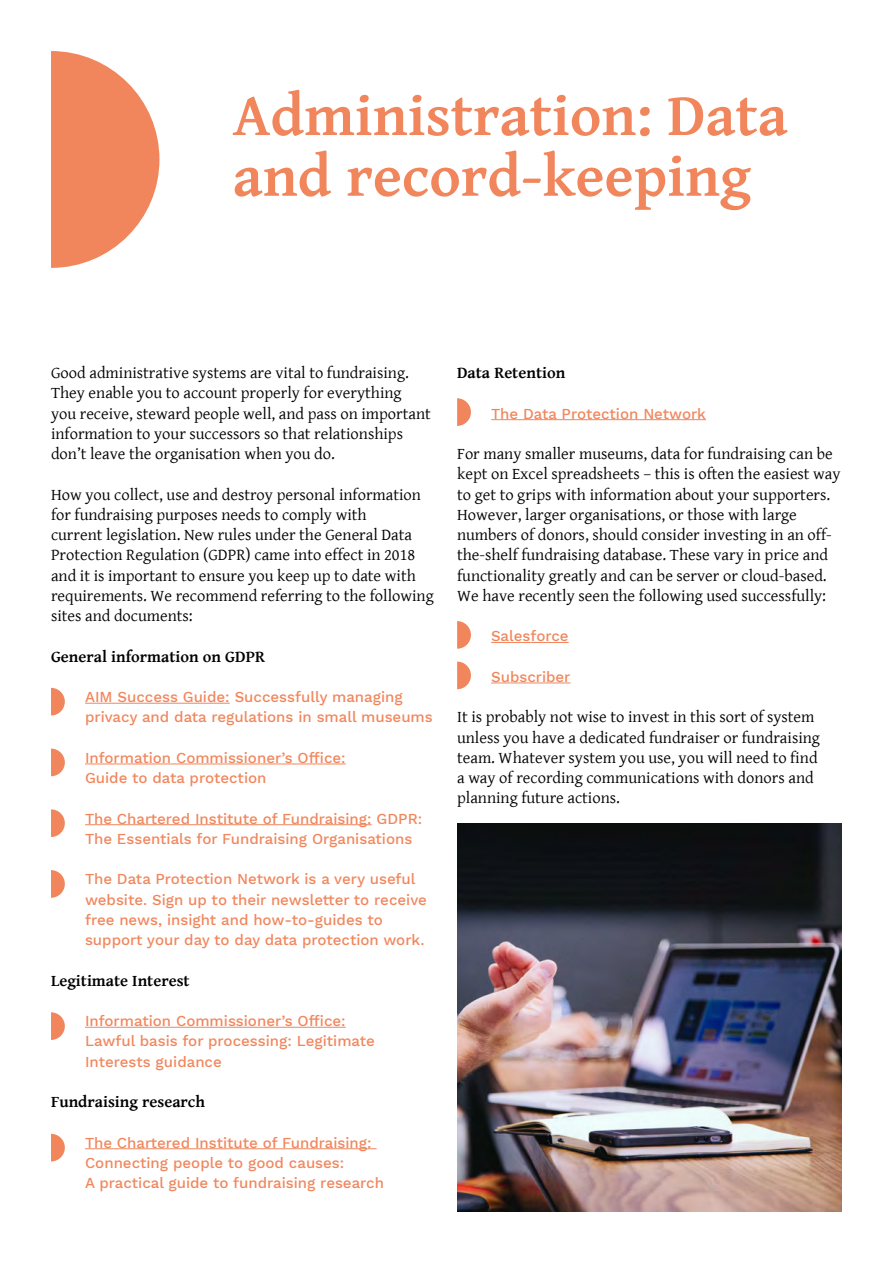
<style>
.page{position:relative;width:893px;height:1263px;background:#fff}
.page>*{position:absolute;margin:0;border:0;box-sizing:border-box;transform-origin:0 0}
.t1{font:700 60px/60.8px "Gentium Basic";color:#f1865c}
.t2{font:16.5px/20.2px "Gentium Basic";color:#000}
.t3{font:700 16.5px "Gentium Basic";color:#000}
.t4{font:500 15px/20.2px "Work Sans";color:#f1865c}
</style>
<div class="page">
<hr style="left:85px;top:703px;width:145px;height:1px;background:#f1865c">
<hr style="left:85px;top:764px;width:261px;height:1px;background:#f1865c">
<hr style="left:85px;top:824px;width:287px;height:1px;background:#f1865c">
<hr style="left:85px;top:1027px;width:261px;height:1px;background:#f1865c">
<hr style="left:85px;top:1148px;width:292px;height:1px;background:#f1865c">
<hr style="left:491px;top:419px;width:215px;height:1px;background:#f1865c">
<hr style="left:491px;top:642px;width:39px;height:1px;background:#f1865c">
<hr style="left:530px;top:642px;width:39px;height:1px;background:#f1865c">
<hr style="left:491px;top:683px;width:79px;height:1px;background:#f1865c">
<svg style="left:51px;top:51px;width:108px;height:217px"></svg>
<img style="left:457px;top:824px;width:385px;height:388px">
<svg style="left:51px;top:688px;width:14px;height:27px"></svg>
<svg style="left:51px;top:749px;width:14px;height:27px"></svg>
<svg style="left:51px;top:809px;width:14px;height:28px"></svg>
<svg style="left:51px;top:870px;width:14px;height:28px"></svg>
<svg style="left:51px;top:1012px;width:14px;height:28px"></svg>
<svg style="left:51px;top:1134px;width:14px;height:27px"></svg>
<svg style="left:457px;top:398px;width:14px;height:28px"></svg>
<svg style="left:457px;top:621px;width:14px;height:28px"></svg>
<svg style="left:457px;top:662px;width:14px;height:27px"></svg>
<h1 class="t1" style="left:233px;top:83px;width:556px">Administration: Data and record-keeping</h1>
<p class="t2" style="left:51px;top:362px;width:381px">Good administrative systems are vital to fundraising.<br>They enable you to account properly for everything you receive, steward people well, and pass on important information to your successors so that relationships don’t leave the organisation when you do.</p>
<p class="t2" style="left:51px;top:484px;width:384px">How you collect, use and destroy personal information for fundraising purposes needs to comply with<br>current legislation. New rules under the General Data Protection Regulation (GDPR) came into effect in 2018 and it is important to ensure you keep up to date with requirements. We recommend referring to the following sites and documents:</p>
<p class="t3" style="left:51px;top:644px;width:215px">General information on GDPR</p>
<p class="t4" style="left:85px;top:687px;width:349px">AIM Success Guide: Successfully managing privacy and data regulations in small museums</p>
<p class="t4" style="left:85px;top:748px;width:262px">Information Commissioner’s Office:<br>Guide to data protection</p>
<p class="t4" style="left:85px;top:809px;width:339px">The Chartered Institute of Fundraising: GDPR:<br>The Essentials for Fundraising Organisations</p>
<p class="t4" style="left:85px;top:870px;width:343px">The Data Protection Network is a very useful website. Sign up to their newsletter to receive free news, insight and how-to-guides to support your day to day data protection work.</p>
<p class="t3" style="left:51px;top:968px;width:140px">Legitimate Interest</p>
<p class="t4" style="left:85px;top:1011px;width:291px">Information Commissioner’s Office:<br>Lawful basis for processing: Legitimate<br>Interests guidance</p>
<p class="t3" style="left:51px;top:1089px;width:156px">Fundraising research</p>
<p class="t4" style="left:85px;top:1133px;width:300px">The Chartered Institute of Fundraising:<br>Connecting people to good causes:<br>A practical guide to fundraising research</p>
<p class="t3" style="left:457px;top:360px;width:110px">Data Retention</p>
<p class="t4" style="left:491px;top:404px;width:216px">The Data Protection Network</p>
<p class="t2" style="left:457px;top:443px;width:385px">For many smaller museums, data for fundraising can be kept on Excel spreadsheets – this is often the easiest way to get to grips with information about your supporters.<br>However, larger organisations, or those with large numbers of donors, should consider investing in an off&shy;the-shelf fundraising database. These vary in price and functionality greatly and can be server or cloud-based.<br>We have recently seen the following used successfully:</p>
<p class="t4" style="left:491px;top:627px;width:79px">Salesforce</p>
<p class="t4" style="left:491px;top:667px;width:81px">Subscriber</p>
<p class="t2" style="left:457px;top:706px;width:364px">It is probably not wise to invest in this sort of system unless you have a dedicated fundraiser or fundraising team. Whatever system you use, you will need to find a way of recording communications with donors and planning future actions.</p>
</div>
